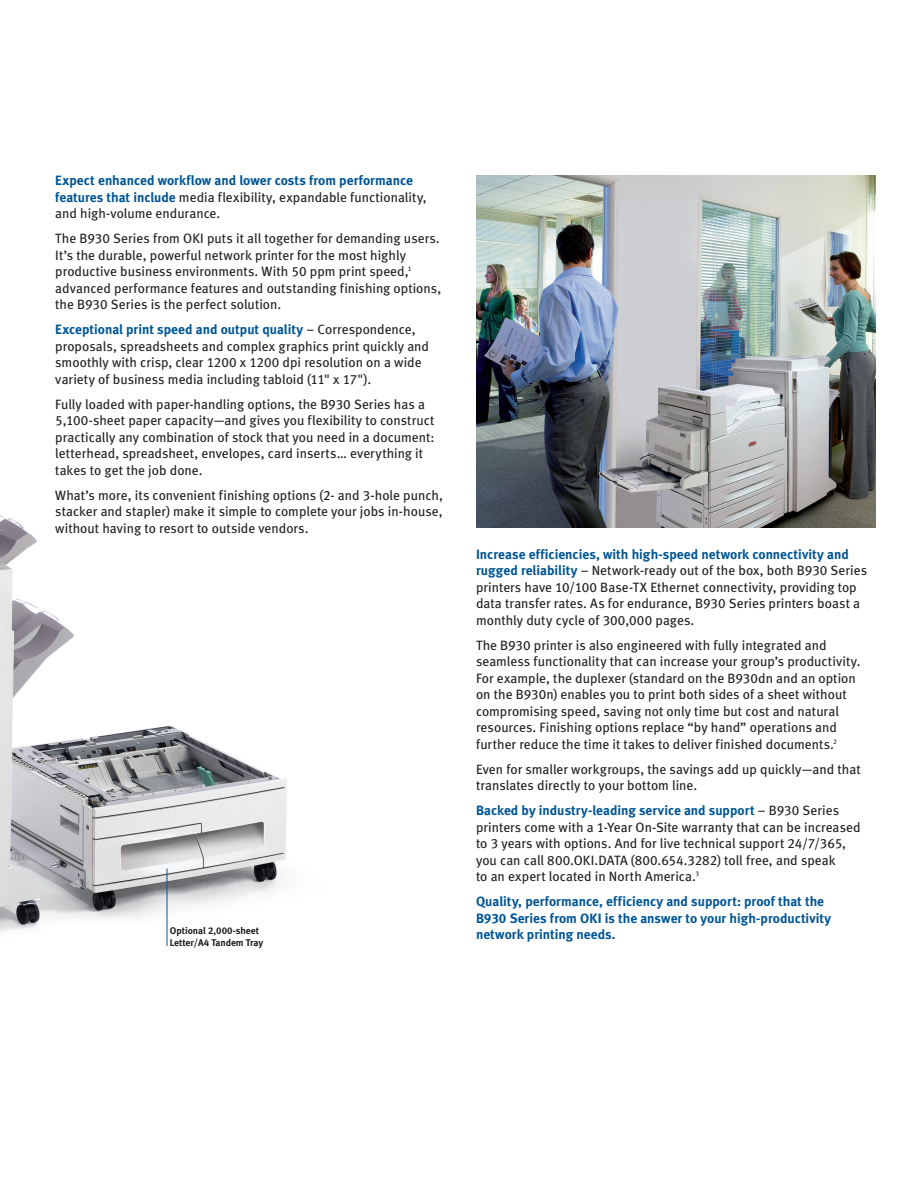
<style>
.page{position:relative;width:918px;height:1188px;background:#fff}
.page>*{position:absolute;margin:0;border:0;box-sizing:border-box;transform-origin:0 0}
.t1{font:13.5px/16.5px "Meta Book LF";color:#231f20}
.t2{font:13.5px/16.5px "Meta Bold LF";color:#005595}
.t3{font:9.75px/12px "Meta Bold LF";color:#231f20}
.s1{font-family:"Meta Book LF";color:#231f20}
.s2{font-family:"Meta Bold LF";color:#005595}
</style>
<div class="page">
<img style="left:476px;top:176px;width:399px;height:351px">
<img style="left:0;top:515px;width:287px;height:431px">
<hr style="left:167px;top:868px;width:1px;height:78px;background:#005595">
<p class="t2" style="left:55px;top:172px;width:373px">Expect enhanced workflow and lower costs from performance features that include <span class="s1">media flexibility, expandable functionality, and high-volume endurance.</span></p>
<p class="t1" style="left:55px;top:230px;width:387px">The B930 Series from OKI puts it all together for demanding users.<br>It’s the durable, powerful network printer for the most highly productive business environments. With 50 ppm print speed,<sup>1 </sup>advanced performance features and outstanding finishing options, the B930 Series is the perfect solution.</p>
<p class="t1" style="left:55px;top:321px;width:375px"><span class="s2">Exceptional print speed and output quality</span> – Correspondence, proposals, spreadsheets and complex graphics print quickly and smoothly with crisp, clear 1200 x 1200 dpi resolution on a wide variety of business media including tabloid (11" x 17").</p>
<p class="t1" style="left:55px;top:395px;width:381px">Fully loaded with paper-handling options, the B930 Series has a 5,100-sheet paper capacity—and gives you flexibility to construct practically any combination of stock that you need in a document: letterhead, spreadsheet, envelopes, card inserts… everything it takes to get the job done.</p>
<p class="t1" style="left:55px;top:486px;width:389px;text-align:justify">What’s more, its convenient finishing options (2- and 3-hole punch, stacker and stapler) make it simple to complete your jobs in-house, without having to resort to outside vendors.</p>
<p class="t3" style="left:170px;top:924px;width:95px">Optional 2,000-sheet<br>Letter/A4 Tandem Tray</p>
<p class="t1" style="left:476px;top:545px;width:393px"><span class="s2">Increase efficiencies, with high-speed network connectivity and rugged reliability</span> – Network-ready out of the box, both B930 Series printers have 10/100 Base-TX Ethernet connectivity, providing top data transfer rates. As for endurance, B930 Series printers boast a monthly duty cycle of 300,000 pages.</p>
<p class="t1" style="left:476px;top:636px;width:386px">The B930 printer is also engineered with fully integrated and seamless functionality that can increase your group’s productivity.<br>For example, the duplexer (standard on the B930dn and an option on the B930n) enables you to print both sides of a sheet without compromising speed, saving not only time but cost and natural resources. Finishing options replace “by hand” operations and further reduce the time it takes to deliver finished documents.<sup>2</sup></p>
<p class="t1" style="left:476px;top:760px;width:386px">Even for smaller workgroups, the savings add up quickly—and that translates directly to your bottom line.</p>
<p class="t1" style="left:476px;top:802px;width:386px"><span class="s2">Backed by industry-leading service and support</span> – B930 Series printers come with a 1-Year On-Site warranty that can be increased to 3 years with options. And for live technical support 24/7/365, you can call 800.OKI.DATA (800.654.3282) toll free, and speak<br>to an expert located in North America.<sup>3</sup></p>
<p class="t2" style="left:476px;top:893px;width:357px">Quality, performance, efficiency and support: proof that the<br>B930 Series from OKI is the answer to your high-productivity network printing needs.</p>
</div>
